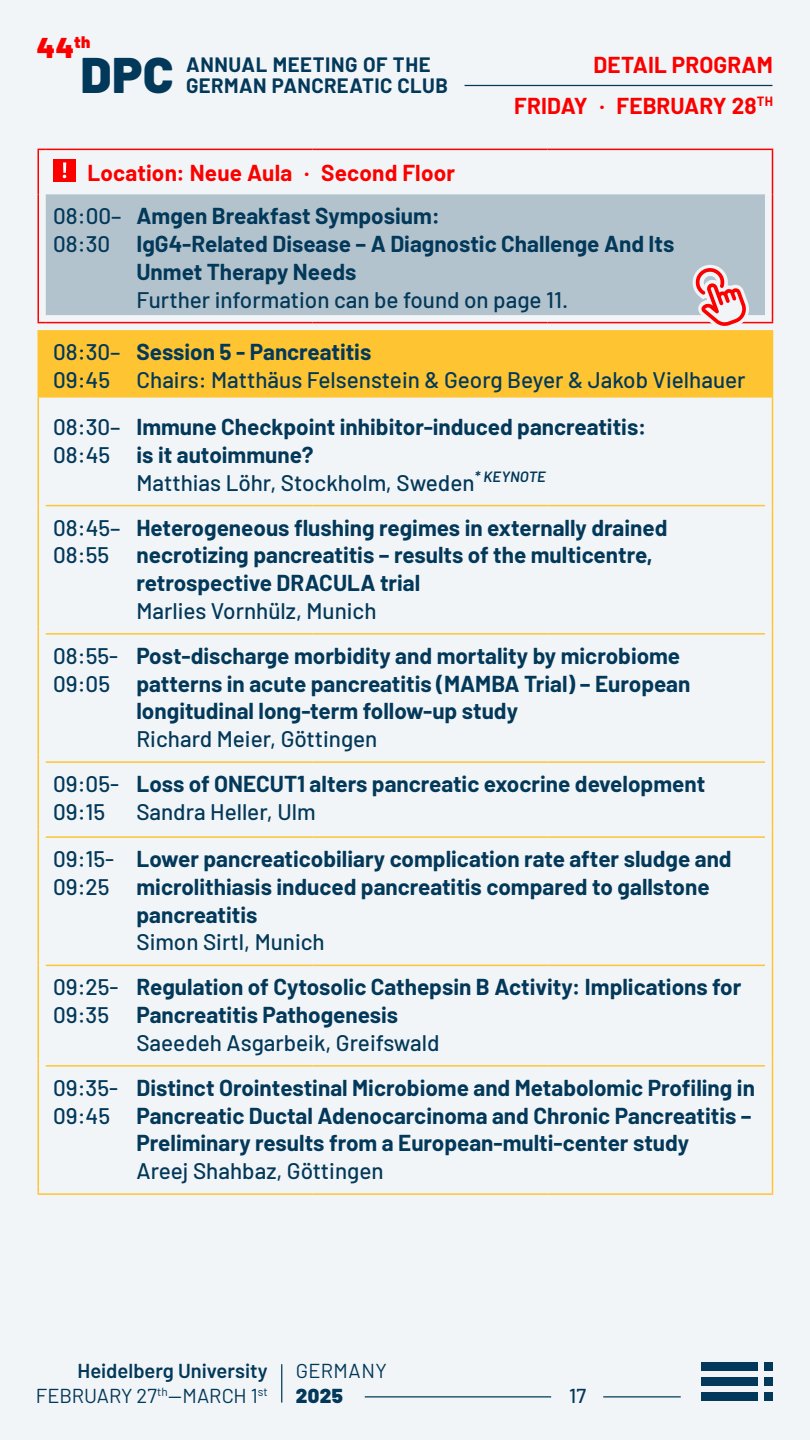
<style>
.page{position:relative;width:810px;height:1440px;background:#f2f5f7}
.page>*{position:absolute;margin:0;border:0;box-sizing:border-box;transform-origin:0 0}
.t1{font:900 49.95px "Barlow";color:#023859}
.t2{font:900 28.58px "Barlow";color:#fc0000}
.t3{font:700 22.5px/27.8px "Barlow";color:#023859}
.t4{font:500 22.5px/27.8px "Barlow";color:#023859}
.t5{font:700 22.5px/40.4px "Barlow";letter-spacing:.005em;color:#fc0000;text-align:right}
.t6{font:700 20.33px/20.3px "Barlow";letter-spacing:.025em;color:#023859}
.t7{font:600 20.17px/24.2px "Barlow";color:#023859;text-align:right}
.t8{font:20.17px "Barlow";letter-spacing:.025em;color:#023859}
.t9{font:900 20.17px "Barlow";color:#023859}
.t10{font:500 20.17px "Barlow";color:#023859}
.s1{font-weight:500}
.s2{font-weight:400}
</style>
<div class="page">
<div style="left:764px;top:1362px;width:9px;height:9px;background:#023859"></div>
<div style="left:764px;top:1377px;width:9px;height:9px;background:#023859"></div>
<div style="left:764px;top:1392px;width:9px;height:9px;background:#023859"></div>
<div style="left:701px;top:1362px;width:56px;height:9px;background:#023859"></div>
<div style="left:701px;top:1377px;width:56px;height:9px;background:#023859"></div>
<div style="left:701px;top:1392px;width:56px;height:9px;background:#023859"></div>
<hr style="left:281px;top:1364px;width:1px;height:39px;background:#023859">
<hr style="left:365px;top:1396px;width:186px;height:1px;background:#023859">
<hr style="left:603px;top:1396px;width:78px;height:1px;background:#023859">
<hr style="left:465px;top:85px;width:307px;height:1px;background:#023859">
<div style="left:46px;top:194px;width:719px;height:121px;background:#b3c3cd"></div>
<div style="left:39px;top:330px;width:733px;height:68px;background:#fec431"></div>
<hr style="left:38px;top:150px;width:1px;height:44px;background:#fc0000">
<hr style="left:46px;top:149px;width:83px;height:1px;background:#fc0000">
<hr style="left:129px;top:149px;width:184px;height:1px;background:#fc0000">
<hr style="left:313px;top:149px;width:235px;height:1px;background:#fc0000">
<hr style="left:548px;top:149px;width:217px;height:1px;background:#fc0000">
<hr style="left:772px;top:150px;width:1px;height:44px;background:#fc0000">
<hr style="left:38px;top:194px;width:1px;height:121px;background:#fc0000">
<hr style="left:772px;top:194px;width:1px;height:121px;background:#fc0000">
<svg style="left:38px;top:315px;width:8px;height:8px"></svg>
<hr style="left:46px;top:322px;width:83px;height:1px;background:#fc0000">
<hr style="left:129px;top:322px;width:184px;height:1px;background:#fc0000">
<hr style="left:313px;top:322px;width:235px;height:1px;background:#fc0000">
<hr style="left:548px;top:322px;width:217px;height:1px;background:#fc0000">
<svg style="left:765px;top:315px;width:8px;height:8px"></svg>
<hr style="left:38px;top:330px;width:1px;height:68px;background:#fec431">
<hr style="left:772px;top:330px;width:1px;height:68px;background:#fec431">
<hr style="left:38px;top:405px;width:1px;height:93px;background:#fec431">
<hr style="left:772px;top:405px;width:1px;height:93px;background:#fec431">
<hr style="left:38px;top:506px;width:1px;height:120px;background:#fec431">
<hr style="left:772px;top:506px;width:1px;height:120px;background:#fec431">
<hr style="left:38px;top:634px;width:1px;height:121px;background:#fec431">
<hr style="left:772px;top:634px;width:1px;height:121px;background:#fec431">
<hr style="left:38px;top:762px;width:1px;height:68px;background:#fec431">
<hr style="left:772px;top:762px;width:1px;height:68px;background:#fec431">
<hr style="left:38px;top:837px;width:1px;height:121px;background:#fec431">
<hr style="left:772px;top:837px;width:1px;height:121px;background:#fec431">
<hr style="left:38px;top:965px;width:1px;height:93px;background:#fec431">
<hr style="left:772px;top:965px;width:1px;height:93px;background:#fec431">
<hr style="left:38px;top:1066px;width:1px;height:121px;background:#fec431">
<hr style="left:772px;top:1066px;width:1px;height:121px;background:#fec431">
<svg style="left:38px;top:1187px;width:8px;height:8px"></svg>
<hr style="left:46px;top:1193px;width:83px;height:2px;background:#fec431">
<hr style="left:129px;top:1193px;width:184px;height:2px;background:#fec431">
<hr style="left:313px;top:1193px;width:235px;height:2px;background:#fec431">
<hr style="left:548px;top:1193px;width:217px;height:2px;background:#fec431">
<svg style="left:765px;top:1187px;width:8px;height:8px"></svg>
<hr style="left:46px;top:505px;width:83px;height:1px;background:#fec431">
<hr style="left:129px;top:505px;width:184px;height:1px;background:#fec431">
<hr style="left:313px;top:505px;width:235px;height:1px;background:#fec431">
<hr style="left:548px;top:505px;width:217px;height:1px;background:#fec431">
<hr style="left:46px;top:633px;width:83px;height:2px;background:#fec431">
<hr style="left:129px;top:633px;width:184px;height:2px;background:#fec431">
<hr style="left:313px;top:633px;width:235px;height:2px;background:#fec431">
<hr style="left:548px;top:633px;width:217px;height:2px;background:#fec431">
<hr style="left:46px;top:1065px;width:83px;height:2px;background:#fec431">
<hr style="left:129px;top:1065px;width:184px;height:2px;background:#fec431">
<hr style="left:313px;top:1065px;width:235px;height:2px;background:#fec431">
<hr style="left:548px;top:1065px;width:217px;height:2px;background:#fec431">
<hr style="left:46px;top:965px;width:83px;height:1px;background:#fec431">
<hr style="left:129px;top:965px;width:184px;height:1px;background:#fec431">
<hr style="left:313px;top:965px;width:235px;height:1px;background:#fec431">
<hr style="left:548px;top:965px;width:217px;height:1px;background:#fec431">
<hr style="left:46px;top:836px;width:83px;height:2px;background:#fec431">
<hr style="left:129px;top:836px;width:184px;height:2px;background:#fec431">
<hr style="left:313px;top:836px;width:235px;height:2px;background:#fec431">
<hr style="left:548px;top:836px;width:217px;height:2px;background:#fec431">
<hr style="left:46px;top:761px;width:83px;height:2px;background:#fec431">
<hr style="left:129px;top:761px;width:184px;height:2px;background:#fec431">
<hr style="left:313px;top:761px;width:235px;height:2px;background:#fec431">
<hr style="left:548px;top:761px;width:217px;height:2px;background:#fec431">
<div style="left:53px;top:159px;width:23px;height:23px;background:#fc0000"></div>
<svg style="left:63px;top:162px;width:3px;height:16px"></svg>
<svg style="left:685px;top:257px;width:68px;height:79px"></svg>
<p class="t2" style="left:37px;top:26px;width:55px">44<sup>th</sup></p>
<h1 class="t1" style="left:81px;top:37px;width:94px">DPC</h1>
<p class="t6" style="left:186px;top:53px;width:263px">ANNUAL MEETING OF THE<br>GERMAN PANCREATIC CLUB</p>
<p class="t5" style="left:514px;top:43px;width:260px">DETAIL PROGRAM<br>FRIDAY · FEBRUARY 28<sup>TH</sup></p>
<p class="t5" style="left:87px;top:151px;width:369px">Location: Neue Aula · Second Floor</p>
<p class="t4" style="left:53px;top:201px;width:70px">08:00–<br>08:30</p>
<p class="t3" style="left:137px;top:201px;width:539px">Amgen Breakfast Symposium:<br>IgG4-Related Disease – A Diagnostic Challenge And Its<br>Unmet Therapy Needs</p>
<p class="t4" style="left:137px;top:284px;width:433px">Further information can be found on page 11.</p>
<p class="t4" style="left:53px;top:336px;width:69px">08:30–<br>09:45</p>
<p class="t3" style="left:137px;top:336px;width:236px">Session 5 - Pancreatitis</p>
<p class="t4" style="left:137px;top:364px;width:611px">Chairs: Matthäus Felsenstein &amp; Georg Beyer &amp; Jakob Vielhauer</p>
<p class="t4" style="left:53px;top:411px;width:69px">08:30–<br>08:45</p>
<p class="t3" style="left:137px;top:411px;width:512px">Immune Checkpoint inhibitor-induced pancreatitis: is it autoimmune?<br><span class="s1">Matthias Löhr, Stockholm, Sweden</span><sup>*</sup> <sup>KEYNOTE</sup></p>
<p class="t4" style="left:53px;top:512px;width:69px">08:45–<br>08:55</p>
<p class="t3" style="left:136px;top:512px;width:532px">Heterogeneous flushing regimes in externally drained necrotizing pancreatitis – results of the multicentre, retrospective DRACULA trial</p>
<p class="t4" style="left:136px;top:595px;width:242px">Marlies Vornhülz, Munich</p>
<p class="t4" style="left:53px;top:640px;width:66px">08:55-<br>09:05</p>
<p class="t3" style="left:136px;top:640px;width:556px">Post-discharge morbidity and mortality by microbiome patterns in acute pancreatitis (MAMBA Trial) – European longitudinal long-term follow-up study</p>
<p class="t4" style="left:136px;top:723px;width:242px">Richard Meier, Göttingen</p>
<p class="t4" style="left:53px;top:768px;width:67px">09:05-<br>09:15</p>
<p class="t3" style="left:136px;top:768px;width:570px">Loss of ONECUT1 alters pancreatic exocrine development</p>
<p class="t4" style="left:136px;top:796px;width:181px">Sandra Heller, Ulm</p>
<p class="t4" style="left:53px;top:843px;width:63px">09:15-<br>09:25</p>
<p class="t3" style="left:136px;top:843px;width:597px">Lower pancreaticobiliary complication rate after sludge and microlithiasis induced pancreatitis compared to gallstone pancreatitis</p>
<p class="t4" style="left:136px;top:927px;width:190px">Simon Sirtl, Munich</p>
<p class="t4" style="left:53px;top:972px;width:67px">09:25-<br>09:35</p>
<p class="t3" style="left:136px;top:972px;width:606px">Regulation of Cytosolic Cathepsin B Activity: Implications for<br>Pancreatitis Pathogenesis</p>
<p class="t4" style="left:136px;top:1027px;width:305px">Saeedeh Asgarbeik, Greifswald</p>
<p class="t4" style="left:53px;top:1072px;width:66px">09:35-<br>09:45</p>
<p class="t3" style="left:136px;top:1072px;width:620px">Distinct Orointestinal Microbiome and Metabolomic Profiling in<br>Pancreatic Ductal Adenocarcinoma and Chronic Pancreatitis –<br>Preliminary results from a European-multi-center study</p>
<p class="t4" style="left:136px;top:1155px;width:249px">Areej Shahbaz, Göttingen</p>
<p class="t7" style="left:36px;top:1357px;width:233px">Heidelberg University<br><span class="s2">FEBRUARY 27</span><sup>th</sup><span class="s2">—MARCH 1</span><sup>st</sup></p>
<p class="t8" style="left:296px;top:1357px;width:93px">GERMANY</p>
<p class="t9" style="left:296px;top:1380px;width:49px">2025</p>
<p class="t10" style="left:569px;top:1381px;width:19px">17</p>
</div>
